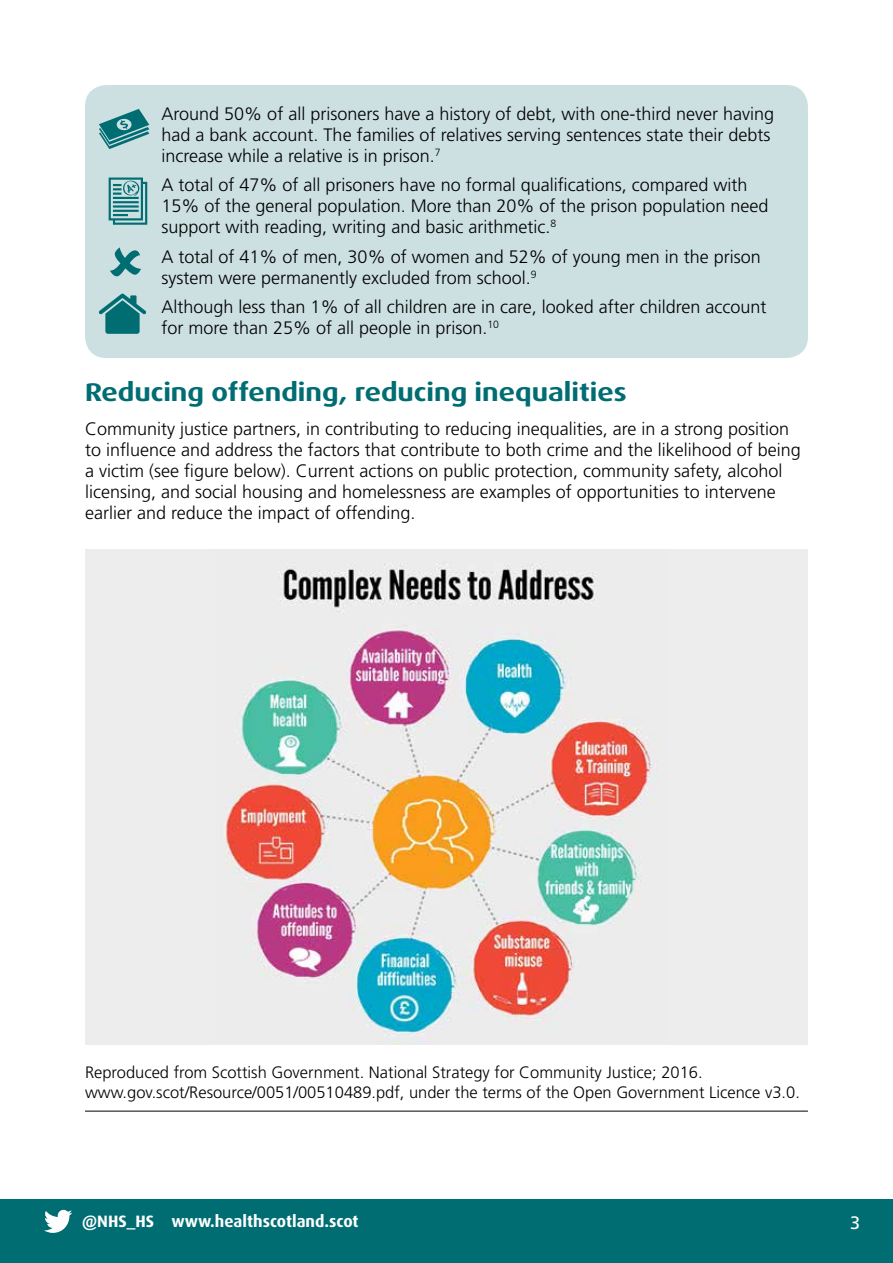
<style>
.page{position:relative;width:893px;height:1263px;background:#fff}
.page>*{position:absolute;margin:0;border:0;box-sizing:border-box;transform-origin:0 0}
.A_head{font:700 expanded 25.5px "Dax OT";color:#006d73}
.Body_text{font:300 18px/21px "Frutiger LT Std";color:#000}
.t1{font:18px "Frutiger LT Std";color:#fff}
.footnote{font:300 16.5px/19.5px "Frutiger LT Std";color:#000}
.t2{font:700 16.5px "Dax OT";color:#fff}
</style>
<div class="page">
<div style="left:0;top:1199px;width:893px;height:64px;background:#006d73"></div>
<svg style="left:44px;top:1210px;width:28px;height:23px"></svg>
<div style="left:85px;top:549px;width:723px;height:495px;background:#ededed"></div>
<img style="left:225px;top:562px;width:432px;height:482px">
<hr style="left:85px;top:1111px;width:723px;height:1px;background:#000">
<div style="left:85px;top:85px;width:723px;height:273px;background:#ccdfe1;border-radius:21px"></div>
<svg style="left:99px;top:293px;width:47px;height:41px"></svg>
<svg style="left:99px;top:109px;width:50px;height:40px"></svg>
<svg style="left:109px;top:178px;width:38px;height:47px"></svg>
<svg style="left:110px;top:247px;width:31px;height:29px"></svg>
<p class="Body_text" style="left:162px;top:103px;width:614px">Around 50% of all prisoners have a history of debt, with one-third never having had a bank account. The families of relatives serving sentences state their debts increase while a relative is in prison.<sup>7</sup></p>
<p class="Body_text" style="left:162px;top:175px;width:608px">A total of 47% of all prisoners have no formal qualifications, compared with<br>15% of the general population. More than 20% of the prison population need support with reading, writing and basic arithmetic.<sup>8</sup></p>
<p class="Body_text" style="left:162px;top:246px;width:601px">A total of 41% of men, 30% of women and 52% of young men in the prison system were permanently excluded from school.<sup>9</sup></p>
<p class="Body_text" style="left:162px;top:297px;width:606px">Although less than 1% of all children are in care, looked after children account for more than 25% of all people in prison.<sup>10</sup></p>
<h2 class="A_head" style="left:85px;top:376px;width:543px">Reducing offending, reducing inequalities</h2>
<p class="Body_text" style="left:85px;top:418px;width:717px">Community justice partners, in contributing to reducing inequalities, are in a strong position to influence and address the factors that contribute to both crime and the likelihood of being a victim (see figure below). Current actions on public protection, community safety, alcohol licensing, and social housing and homelessness are examples of opportunities to intervene earlier and reduce the impact of offending.</p>
<p class="footnote" style="left:85px;top:1063px;width:716px">Reproduced from Scottish Government. National Strategy for Community Justice; 2016. www.gov.scot/Resource/0051/00510489.pdf, under the terms of the Open Government Licence v3.0.</p>
<p class="t2" style="left:82px;top:1211px;width:278px">@NHS_HS www.healthscotland.scot</p>
<p class="t1" style="left:850px;top:1212px;width:12px">3</p>
</div>
